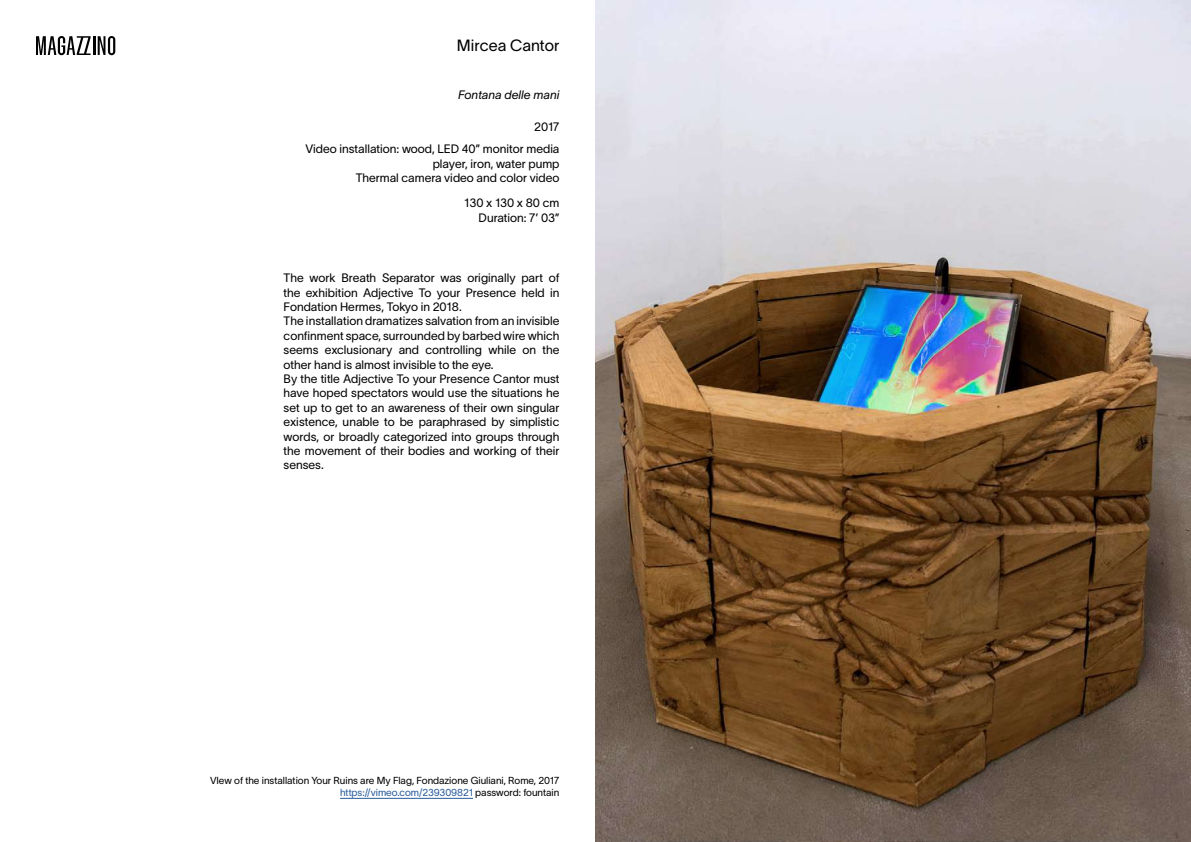
<style>
.page{position:relative;width:1191px;height:842px;background:#fff}
.page>*{position:absolute;margin:0;border:0;box-sizing:border-box;transform-origin:0 0}
.t1{font:16px "TWK Lausanne 300";color:#000}
.t2{font:12px/14.4px "TWK Lausanne 300";color:#000;text-align:right}
.t3{font:italic 12px "TWK Lausanne 300";color:#000}
.t4{font:10px/12px "TWK Lausanne 300";color:#000;text-align:right}
.s1{color:#275b9b}
</style>
<div class="page">
<img style="left:595px;top:0;width:595px;height:842px">
<hr style="left:340px;top:798px;width:133px;height:1px;background:#275b9b">
<svg style="left:36px;top:36px;width:79px;height:19px"></svg>
<h1 class="t1" style="left:457px;top:34px;width:104px">Mircea Cantor</h1>
<p class="t3" style="left:458px;top:86px;width:103px">Fontana delle mani</p>
<p class="t2" style="left:305px;top:114px;width:255px;line-height:22.5px">2017<br>Video installation: wood, LED 40” monitor media</p>
<p class="t2" style="left:356px;top:155px;width:205px">player, iron, water pump<br>Thermal camera video and color video</p>
<p class="t2" style="left:464px;top:195px;width:97px">130 x 130 x 80 cm<br>Duration: 7’ 03”</p>
<p class="t2" style="left:283px;top:270px;width:277px;text-align:left">The work Breath Separator was originally part of the exhibition Adjective To your Presence held in Fondation Hermes, Tokyo in 2018.<br>The installation dramatizes salvation from an invisible confinment space, surrounded by barbed wire which seems exclusionary and controlling while on the other hand is almost invisible to the eye.<br>By the title Adjective To your Presence Cantor must have hoped spectators would use the situations he set up to get to an awareness of their own singular existence, unable to be paraphrased by simplistic words, or broadly categorized into groups through the movement of their bodies and working of their senses.</p>
<p class="t4" style="left:210px;top:773px;width:351px">VIew of the installation Your Ruins are My Flag, Fondazione Giuliani, Rome, 2017 <span class="s1">https://vimeo.com/239309821</span> password: fountain</p>
</div>
